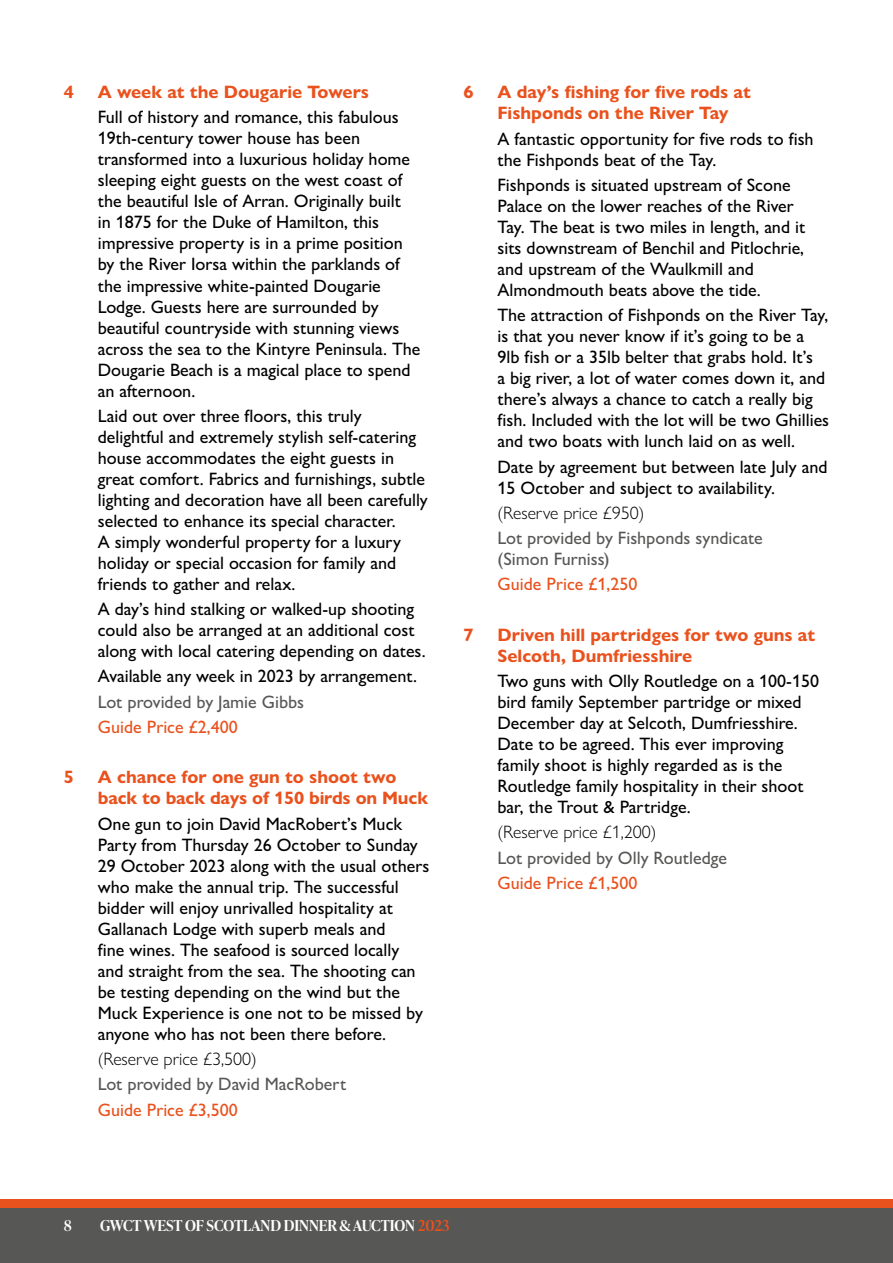
<style>
.page{position:relative;width:893px;height:1263px;background:#fff}
.page>*{position:absolute;margin:0;border:0;box-sizing:border-box;transform-origin:0 0}
.t1{font:500 18px/21px "Gill Sans Nova";color:#000}
.t2{font:700 18px/21px "Gill Sans Nova";color:#e9511d}
.t3{font:500 18px/21px "Gill Sans Nova";color:#575756}
.t4{font:500 18px "Gill Sans Nova";color:#e9511d}
.t5{font:300 18px "Gill Sans Nova";color:#000}
.t6{font:600 15px "Ivy Presto Headline";color:#fff}
.s1{color:#e9511d}
</style>
<div class="page">
<div style="left:0;top:1208px;width:893px;height:55px;background:#575756"></div>
<div style="left:0;top:1199px;width:893px;height:9px;background:#e9511d"></div>
<p class="t2" style="left:64px;top:81px;width:12px">4</p>
<p class="t2" style="left:98px;top:81px;width:273px">A week at the Dougarie Towers</p>
<p class="t1" style="left:98px;top:107px;width:324px">Full of history and romance, this fabulous 19th-century tower house has been transformed into a luxurious holiday home sleeping eight guests on the west coast of the beautiful Isle of Arran. Originally built<br>in 1875 for the Duke of Hamilton, this impressive property is in a prime position by the River Iorsa within the parklands of the impressive white-painted Dougarie Lodge. Guests here are surrounded by beautiful countryside with stunning views across the sea to the Kintyre Peninsula. The Dougarie Beach is a magical place to spend an afternoon.</p>
<p class="t1" style="left:98px;top:405px;width:332px">Laid out over three floors, this truly delightful and extremely stylish self-catering house accommodates the eight guests in great comfort. Fabrics and furnishings, subtle lighting and decoration have all been carefully selected to enhance its special character.<br>A simply wonderful property for a luxury holiday or special occasion for family and friends to gather and relax.</p>
<p class="t1" style="left:98px;top:598px;width:329px">A day’s hind stalking or walked-up shooting could also be arranged at an additional cost along with local catering depending on dates.</p>
<p class="t1" style="left:98px;top:666px;width:321px">Available any week in 2023 by arrangement.</p>
<p class="t3" style="left:98px;top:691px;width:208px">Lot provided by Jamie Gibbs</p>
<p class="t4" style="left:98px;top:716px;width:141px">Guide Price £2,400</p>
<p class="t2" style="left:64px;top:767px;width:12px">5</p>
<p class="t2" style="left:98px;top:767px;width:332px">A chance for one gun to shoot two back to back days of 150 birds on Muck</p>
<p class="t1" style="left:98px;top:813px;width:333px">One gun to join David MacRobert’s Muck Party from Thursday 26 October to Sunday 29 October 2023 along with the usual others who make the annual trip. The successful bidder will enjoy unrivalled hospitality at Gallanach Lodge with superb meals and<br>fine wines. The seafood is sourced locally and straight from the sea. The shooting can be testing depending on the wind but the Muck Experience is one not to be missed by anyone who has not been there before.</p>
<p class="t5" style="left:98px;top:1048px;width:160px">(Reserve price £3,500)</p>
<p class="t3" style="left:98px;top:1073px;width:250px">Lot provided by David MacRobert</p>
<p class="t4" style="left:98px;top:1098px;width:141px">Guide Price £3,500</p>
<p class="t2" style="left:463px;top:82px;width:12px">6</p>
<p class="t2" style="left:497px;top:82px;width:255px">A day’s fishing for five rods at<br>Fishponds on the River Tay</p>
<p class="t1" style="left:497px;top:128px;width:318px">A fantastic opportunity for five rods to fish the Fishponds beat of the Tay.</p>
<p class="t1" style="left:497px;top:174px;width:309px">Fishponds is situated upstream of Scone Palace on the lower reaches of the River Tay. The beat is two miles in length, and it sits downstream of Benchil and Pitlochrie, and upstream of the Waulkmill and Almondmouth beats above the tide.</p>
<p class="t1" style="left:497px;top:304px;width:333px">The attraction of Fishponds on the River Tay, is that you never know if it’s going to be a 9lb fish or a 35lb belter that grabs hold. It’s<br>a big river, a lot of water comes down it, and there’s always a chance to catch a really big fish. Included with the lot will be two Ghillies and two boats with lunch laid on as well.</p>
<p class="t1" style="left:497px;top:456px;width:332px">Date by agreement but between late July and<br>15 October and subject to availability.</p>
<p class="t5" style="left:497px;top:502px;width:148px">(Reserve price £950)</p>
<p class="t3" style="left:497px;top:527px;width:267px">Lot provided by Fishponds syndicate (Simon Furniss)</p>
<p class="t4" style="left:497px;top:573px;width:141px">Guide Price £1,250</p>
<p class="t2" style="left:463px;top:624px;width:12px">7</p>
<p class="t2" style="left:497px;top:624px;width:319px">Driven hill partridges for two guns at<br>Selcoth, Dumfriesshire</p>
<p class="t1" style="left:497px;top:670px;width:323px">Two guns with Olly Routledge on a 100-150 bird family September partridge or mixed December day at Selcoth, Dumfriesshire.<br>Date to be agreed. This ever improving family shoot is highly regarded as is the Routledge family hospitality in their shoot bar, the Trout &amp; Partridge.</p>
<p class="t5" style="left:497px;top:821px;width:160px">(Reserve price £1,200)</p>
<p class="t3" style="left:497px;top:847px;width:231px">Lot provided by Olly Routledge</p>
<p class="t4" style="left:497px;top:872px;width:141px">Guide Price £1,500</p>
<p class="t6" style="left:64px;top:1215px;width:10px">8</p>
<p class="t6" style="left:100px;top:1215px;width:351px">GWCT WEST OF SCOTLAND DINNER &amp; AUCTION <span class="s1">2023</span></p>
</div>
